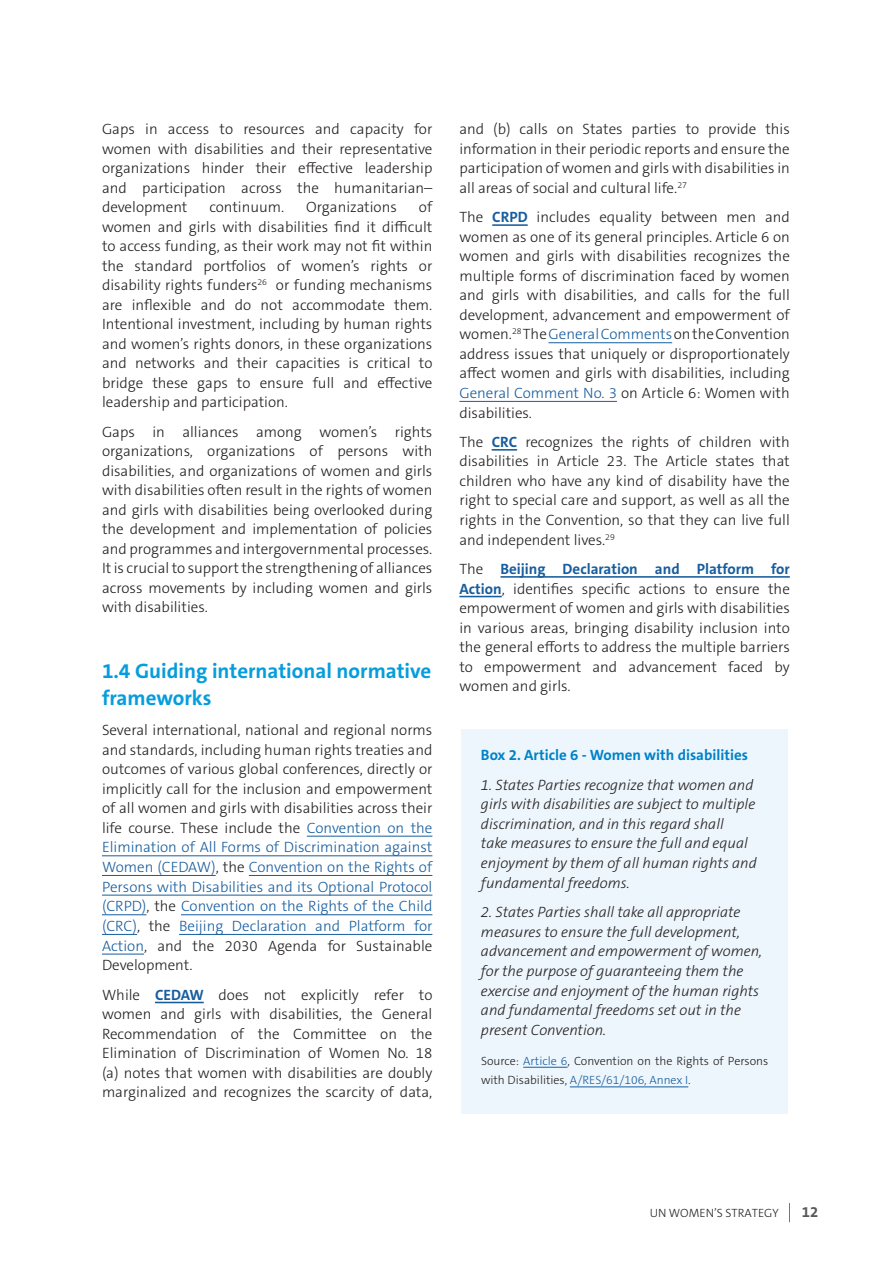
<style>
.page{position:relative;width:893px;height:1263px;background:#fff}
.page>*{position:absolute;margin:0;border:0;box-sizing:border-box;transform-origin:0 0}
.t1{font:700 21px/27px "The Sans C5";color:#069ddc}
.t2{font:300 15px/19.5px "The Sans C5";color:#231f20;text-align:justify}
.t3{font:italic 300 15px/19.6px "The Sans C5";color:#231f20}
.t4{font:700 15px "The Sans C5";color:#0082c8}
.t5{font:700 15px "The Sans C5";color:#57585a}
.t6{font:300 12px/19.6px "The Sans C5";color:#231f20}
.s1{color:#175d9e}
.s2{font-weight:700;color:#175d9e}
</style>
<div class="page">
<svg style="left:789px;top:1203px;width:1px;height:19px"></svg>
<div style="left:461px;top:729px;width:327px;height:385px;background:#edf6fc"></div>
<hr style="left:307px;top:836px;width:125px;height:1px;background:#175d9e">
<hr style="left:102px;top:855px;width:330px;height:1px;background:#175d9e">
<hr style="left:102px;top:875px;width:114px;height:1px;background:#175d9e">
<hr style="left:249px;top:875px;width:183px;height:1px;background:#175d9e">
<hr style="left:102px;top:895px;width:330px;height:1px;background:#175d9e">
<hr style="left:102px;top:914px;width:44px;height:1px;background:#175d9e">
<hr style="left:181px;top:914px;width:251px;height:1px;background:#175d9e">
<hr style="left:102px;top:934px;width:35px;height:1px;background:#175d9e">
<hr style="left:179px;top:934px;width:253px;height:1px;background:#175d9e">
<hr style="left:102px;top:954px;width:42px;height:1px;background:#175d9e">
<hr style="left:155px;top:1002px;width:49px;height:1px;background:#175d9e">
<hr style="left:492px;top:224px;width:36px;height:2px;background:#175d9e">
<hr style="left:548px;top:342px;width:124px;height:1px;background:#175d9e">
<hr style="left:459px;top:401px;width:158px;height:1px;background:#175d9e">
<hr style="left:492px;top:449px;width:25px;height:2px;background:#175d9e">
<hr style="left:500px;top:576px;width:290px;height:2px;background:#175d9e">
<hr style="left:459px;top:596px;width:43px;height:1px;background:#175d9e">
<hr style="left:523px;top:1067px;width:44px;height:1px;background:#175d9e">
<hr style="left:570px;top:1086px;width:118px;height:1px;background:#175d9e">
<p class="t2" style="left:102px;top:119px;width:332px">Gaps in access to resources and capacity for women with disabilities and their representative organizations hinder their effective leadership and participation across the humanitarian– development</p>
<p class="t2" style="left:102px;top:197px;width:332px;text-indent:317px">of women and girls with disabilities find it difficult to access funding, as their work may not fit within the standard portfolios of women’s rights or disability rights funders<sup>26</sup> or funding mechanisms are inflexible and do not accommodate them.<br>Intentional investment, including by human rights and women’s rights donors, in these organizations and networks and their capacities is critical to bridge these gaps to ensure full and effective leadership and participation.</p>
<p class="t2" style="left:102px;top:422px;width:332px">Gaps in alliances among women’s rights organizations, organizations of persons with disabilities, and organizations of women and girls with disabilities often result in the rights of women and girls with disabilities being overlooked during the development and implementation of policies and programmes and intergovernmental processes.<br>It is crucial to support the strengthening of alliances across movements by including women and girls with disabilities.</p>
<p class="t2" style="left:209px;top:197px;width:76px">continuum.</p>
<p class="t2" style="left:306px;top:197px;width:92px">Organizations</p>
<h1 class="t1" style="left:102px;top:658px;width:331px">1.4 Guiding international normative frameworks</h1>
<p class="t2" style="left:102px;top:720px;width:332px">Several international, national and regional norms and standards, including human rights treaties and outcomes of various global conferences, directly or implicitly call for the inclusion and empowerment of all women and girls with disabilities across their life course. These include the <span class="s1">Convention on the Elimination of All Forms of Discrimination against Women (CEDAW)</span>, the <span class="s1">Convention on the Rights of Persons with Disabilities and its Optional Protocol (CRPD)</span>, the <span class="s1">Convention on the Rights of the Child (CRC)</span>, the <span class="s1">Beijing Declaration and Platform for Action</span>, and the 2030 Agenda for Sustainable Development.</p>
<p class="t2" style="left:102px;top:985px;width:332px">While <span class="s2">CEDAW</span> does not explicitly refer to women and girls with disabilities, the General Recommendation of the Committee on the Elimination of Discrimination of Women No. 18 (a) notes that women with disabilities are doubly marginalized and recognizes the scarcity of data,</p>
<p class="t2" style="left:459px;top:119px;width:332px">and (b) calls on States parties to provide this information in their periodic reports and ensure the participation of women and girls with disabilities in all areas of social and cultural life.<sup>27</sup></p>
<p class="t2" style="left:459px;top:207px;width:332px">The <span class="s2">CRPD</span> includes equality between men and women as one of its general principles. Article 6 on women and girls with disabilities recognizes the multiple forms of discrimination faced by women and girls with disabilities, and calls for the full development, advancement and empowerment of women.<sup>28</sup> The <span class="s1">General Comments</span> on the Convention address issues that uniquely or disproportionately affect women and girls with disabilities, including <span class="s1">General Comment No. 3</span> on Article 6: Women with disabilities.</p>
<p class="t2" style="left:459px;top:432px;width:332px">The <span class="s2">CRC</span> recognizes the rights of children with disabilities in Article 23. The Article states that children who have any kind of disability have the right to special care and support, as well as all the rights in the Convention, so that they can live full and independent lives.<sup>29</sup></p>
<p class="t2" style="left:459px;top:559px;width:332px">The <span class="s2">Beijing Declaration and Platform for Action</span>, identifies specific actions to ensure the empowerment of women and girls with disabilities in various areas, bringing disability inclusion into the general efforts to address the multiple barriers to empowerment and advancement faced by women and girls.</p>
<p class="t4" style="left:481px;top:745px;width:269px">Box 2. Article 6 - Women with disabilities</p>
<p class="t3" style="left:481px;top:775px;width:277px">1. States Parties recognize that women and girls with disabilities are subject to multiple discrimination, and in this regard shall<br>take measures to ensure the full and equal enjoyment by them of all human rights and fundamental freedoms.</p>
<p class="t3" style="left:481px;top:902px;width:283px">2. States Parties shall take all appropriate measures to ensure the full development, advancement and empowerment of women, for the purpose of guaranteeing them the exercise and enjoyment of the human rights and fundamental freedoms set out in the present Convention.</p>
<p class="t6" style="left:481px;top:1051px;width:289px">Source: <span class="s1">Article 6</span>, Convention on the Rights of Persons with Disabilities, <span class="s1">A/RES/61/106, Annex I</span>.</p>
<p class="t6" style="left:650px;top:1204px;width:130px">UN WOMEN’S STRATEGY</p>
<p class="t5" style="left:802px;top:1202px;width:18px">12</p>
</div>
